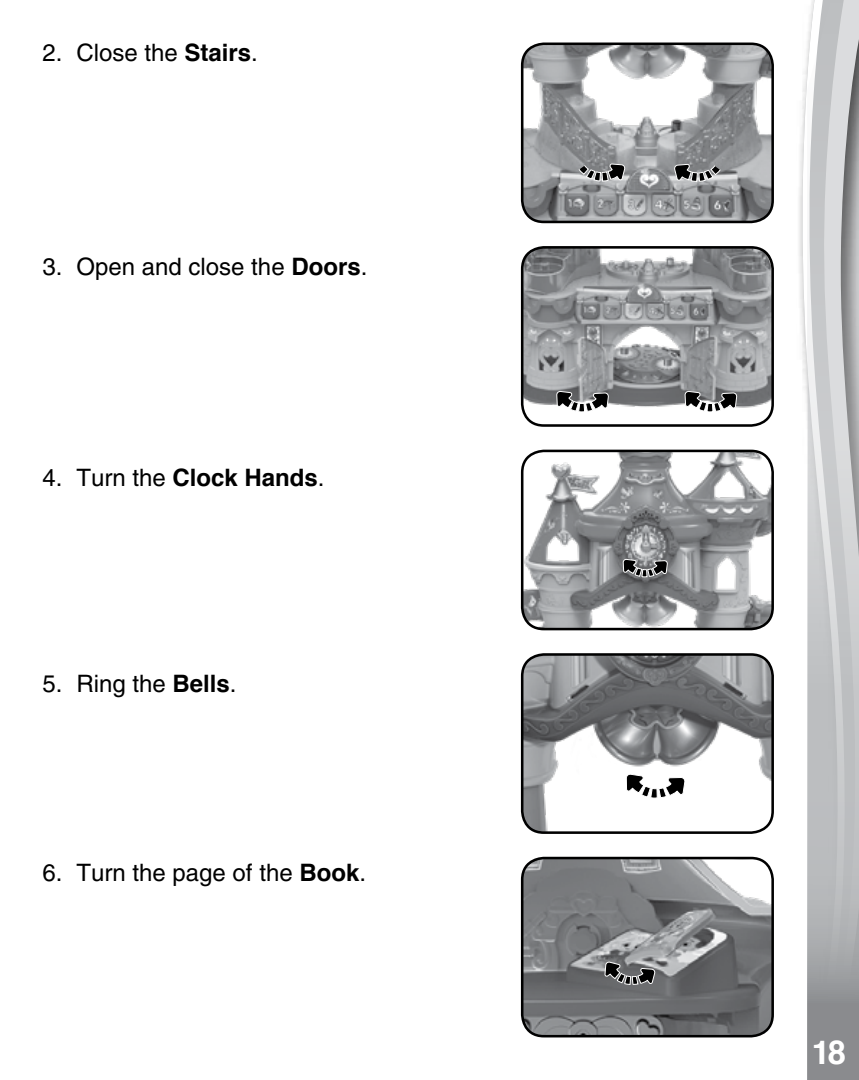
<style>
.page{position:relative;width:859px;height:1080px;background:#fff}
.page>*{position:absolute;margin:0;border:0;box-sizing:border-box;transform-origin:0 0}
.t1{font:700 33px "Helvetica";color:#fff}
.t2{font:700 33px "Helvetica";color:#fff}
.t3{font:24px "Helvetica";color:#000}
.s1{font-weight:700}
.s2{font-family:"PJ Masks";font-size:27px}
</style>
<div class="page">
<div style="left:795px;top:0;width:64px;height:1080px;background:#000;opacity:.75"></div>
<svg style="left:802px;top:0;width:5px;height:1080px"></svg>
<svg style="left:807px;top:0;width:52px;height:1080px"></svg>
<div style="left:788px;top:1036px;width:18px;height:44px;background:#fff"></div>
<img style="left:522px;top:654px;width:251px;height:179px">
<div style="left:521px;top:653px;width:253px;height:181px;border:3px solid #000;border-radius:22px"></div>
<svg style="left:625px;top:700px;width:60px;height:157px"></svg>
<img style="left:522px;top:451px;width:251px;height:178px">
<svg style="left:622px;top:532px;width:46px;height:69px"></svg>
<div style="left:521px;top:450px;width:253px;height:180px;border:3px solid #000;border-radius:22px"></div>
<img style="left:522px;top:247px;width:251px;height:177px">
<div style="left:521px;top:246px;width:253px;height:181px;border:3px solid #000;border-radius:22px"></div>
<svg style="left:556px;top:359px;width:52px;height:68px"></svg>
<svg style="left:684px;top:359px;width:53px;height:68px"></svg>
<img style="left:522px;top:44px;width:251px;height:178px">
<svg style="left:674px;top:163px;width:47px;height:23px"></svg>
<svg style="left:578px;top:163px;width:47px;height:23px"></svg>
<div style="left:521px;top:43px;width:253px;height:180px;border:3px solid #000;border-radius:22px"></div>
<img style="left:522px;top:858px;width:251px;height:178px">
<div style="left:521px;top:857px;width:253px;height:180px;border:3px solid #000;border-radius:22px"></div>
<svg style="left:604px;top:961px;width:51px;height:26px"></svg>
<p class="t3" style="left:43px;top:39px;width:217px">2. Close the <span class="s1">Stairs</span>.</p>
<p class="t3" style="left:43px;top:253px;width:326px">3. Open and close the <span class="s1">Doors</span>.</p>
<p class="t3" style="left:43px;top:464px;width:284px">4. Turn the <span class="s1">Clock Hands</span>.</p>
<p class="t3" style="left:43px;top:670px;width:196px">5. Ring the <span class="s1">Bells</span>.</p>
<p class="t3" style="left:43px;top:858px;width:325px">6. Turn the page of the <span class="s1">Book</span>.</p>
<h1 class="t1" style="left:821px;top:1023px;width:38px">18<span class="s2">18</span></h1>
<h1 class="t2" style="left:812px;top:1030px;width:36px">18</h1>
</div>
